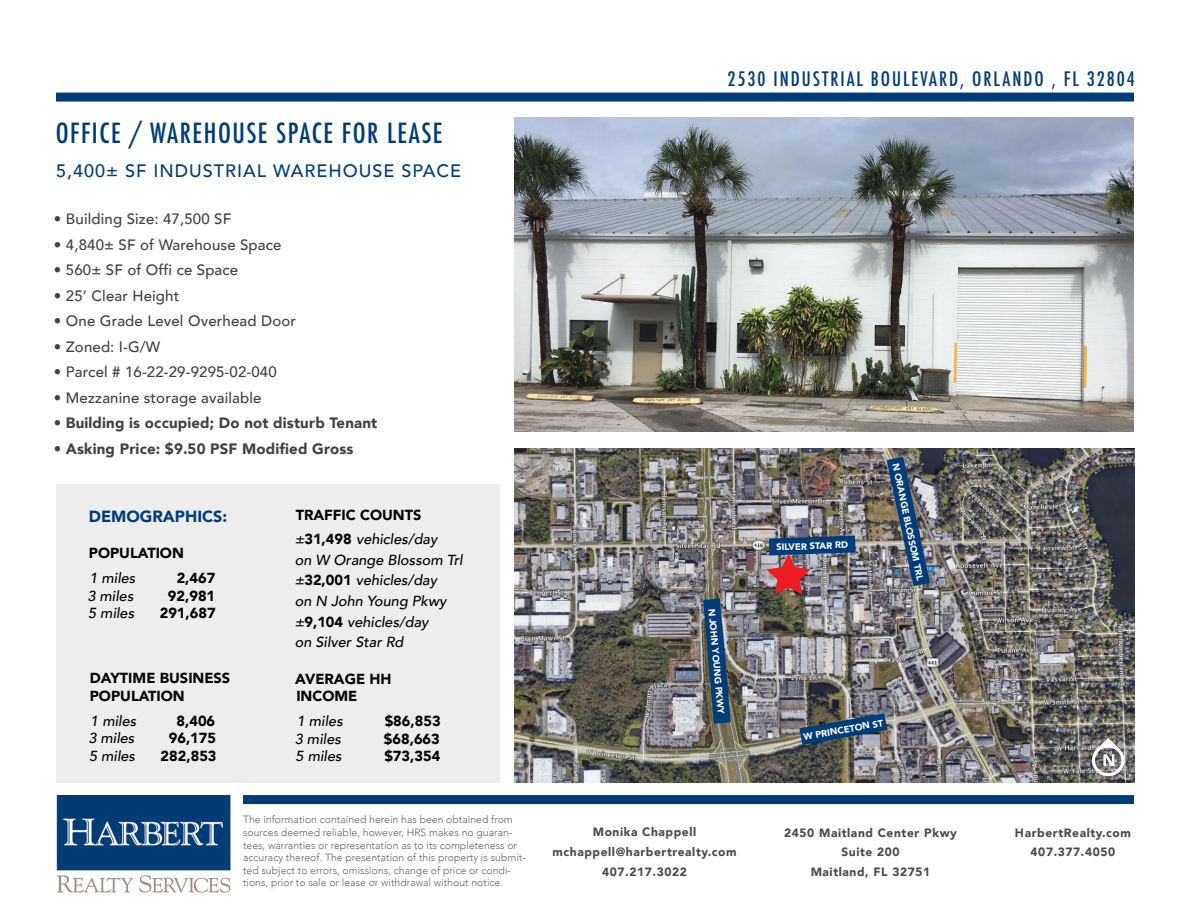
<style>
.page{position:relative;width:1188px;height:918px;background:#fff}
.page>*{position:absolute;margin:0;border:0;box-sizing:border-box;transform-origin:0 0}
.t1{font:500 condensed 27px "Futura";letter-spacing:.055em;color:#003d78}
.t2{font:500 condensed 19.5px "Futura";letter-spacing:.1em;color:#003d78}
.t3{font:500 18px "Avenir";letter-spacing:.055em;color:#003d78}
.t4{font:900 16.2px "Avenir";color:#003d78}
.t5{font:500 15px "Avenir";letter-spacing:.01em;color:#414042}
.t6{font:900 15px "Avenir";letter-spacing:.01em;color:#414042}
.t7{font:italic 500 14.55px/20.7px "Avenir";color:#000}
.t8{font:900 14.55px/17.4px "Avenir";color:#000}
.t9{font:900 12px/19.6px "Avenir";letter-spacing:.05em;color:#4a4a4d;text-align:center}
.t10{font:300 10.5px/12.6px "Avenir";color:#6a6361}
.t11{font:900 9.3px "Avenir";color:#fff}
.s1{font-weight:500}
.s2{font-weight:500;font-style:italic}
.s3{font-weight:900;font-style:normal}
</style>
<div class="page">
<div style="left:243px;top:795px;width:891px;height:9px;background:#003d78"></div>
<img style="left:56px;top:795px;width:174px;height:98px">
<div style="left:56px;top:93px;width:1078px;height:9px;background:#003d78"></div>
<img style="left:514px;top:118px;width:620px;height:314px">
<div style="left:56px;top:484px;width:444px;height:299px;background:#ededee"></div>
<img style="left:514px;top:448px;width:621px;height:335px">
<svg style="left:1099px;top:738px;width:18px;height:8px"></svg>
<div style="left:1092px;top:744px;width:32px;height:32px;border:3px solid #fff;border-radius:50%"></div>
<svg style="left:1103px;top:754px;width:11px;height:12px"></svg>
<svg style="left:703px;top:599px;width:28px;height:125px;background:#315371"></svg>
<svg style="left:800px;top:713px;width:87px;height:32px;background:#385572"></svg>
<img style="left:887px;top:457px;width:43px;height:129px">
<img style="left:766px;top:536px;width:90px;height:59px">
<h1 class="t1" style="left:56px;top:116px;width:389px">OFFICE / WAREHOUSE SPACE FOR LEASE</h1>
<h3 class="t3" style="left:56px;top:156px;width:406px">5,400± SF INDUSTRIAL WAREHOUSE SPACE</h3>
<h3 class="t5" style="left:54px;top:206px;width:179px">• Building Size: 47,500 SF</h3>
<h3 class="t5" style="left:54px;top:232px;width:229px">• 4,840± SF of Warehouse Space</h3>
<h3 class="t5" style="left:54px;top:257px;width:186px">• 560± SF of Offi ce Space</h3>
<h3 class="t5" style="left:54px;top:283px;width:127px">• 25’ Clear Height</h3>
<h3 class="t5" style="left:54px;top:308px;width:244px">• One Grade Level Overhead Door</h3>
<h3 class="t5" style="left:54px;top:334px;width:108px">• Zoned: I-G/W</h3>
<h3 class="t5" style="left:54px;top:359px;width:224px">• Parcel # 16-22-29-9295-02-040</h3>
<h3 class="t5" style="left:54px;top:385px;width:209px">• Mezzanine storage available</h3>
<h3 class="t6" style="left:54px;top:410px;width:325px"><span class="s1">•</span> Building is occupied; Do not disturb Tenant</h3>
<h3 class="t6" style="left:54px;top:436px;width:301px"><span class="s1">•</span> Asking Price: $9.50 PSF Modified Gross</h3>
<h3 class="t4" style="left:89px;top:502px;width:140px">DEMOGRAPHICS:</h3>
<h3 class="t8" style="left:89px;top:544px;width:97px">POPULATION</h3>
<h3 class="t7" style="left:89px;top:568px;width:48px">1 miles</h3>
<h3 class="t8" style="left:177px;top:569px;width:40px">2,467</h3>
<h3 class="t7" style="left:87px;top:585px;width:48px">3 miles</h3>
<h3 class="t8" style="left:168px;top:586px;width:49px">92,981</h3>
<h3 class="t7" style="left:88px;top:603px;width:48px">5 miles</h3>
<h3 class="t8" style="left:160px;top:604px;width:57px">291,687</h3>
<h3 class="t8" style="left:90px;top:669px;width:142px">DAYTIME BUSINESS<br>POPULATION</h3>
<h3 class="t7" style="left:90px;top:711px;width:48px">1 miles</h3>
<h3 class="t8" style="left:177px;top:712px;width:40px">8,406</h3>
<h3 class="t7" style="left:88px;top:728px;width:48px">3 miles</h3>
<h3 class="t8" style="left:169px;top:729px;width:49px">96,175</h3>
<h3 class="t7" style="left:89px;top:745px;width:48px">5 miles</h3>
<h3 class="t8" style="left:161px;top:746px;width:57px">282,853</h3>
<h3 class="t8" style="left:295px;top:503px;width:144px;line-height:23.9px">TRAFFIC COUNTS <span class="s2">±</span>31,498 <span class="s2">vehicles/day</span></h3>
<h3 class="t7" style="left:295px;top:549px;width:170px">on W Orange Blossom Trl ±<span class="s3">32,001</span> vehicles/day<br>on N John Young Pkwy ±<span class="s3">9,104</span> vehicles/day<br>on Silver Star Rd</h3>
<h3 class="t8" style="left:295px;top:669px;width:98px">AVERAGE HH<br>INCOME</h3>
<h3 class="t7" style="left:297px;top:711px;width:48px">1 miles</h3>
<h3 class="t8" style="left:385px;top:712px;width:57px">$86,853</h3>
<h3 class="t7" style="left:295px;top:728px;width:48px">3 miles</h3>
<h3 class="t8" style="left:384px;top:729px;width:57px">$68,663</h3>
<h3 class="t7" style="left:296px;top:746px;width:48px">5 miles</h3>
<h3 class="t8" style="left:384px;top:747px;width:57px">$73,354</h3>
<p class="t10" style="left:243px;top:814px;width:284px">The information contained herein has been obtained from sources deemed reliable, however, HRS makes no guaran&shy;tees, warranties or representation as to its completeness or accuracy thereof. The presentation of this property is submit&shy;ted subject to errors, omissions, change of price or condi&shy;tions, prior to sale or lease or withdrawal without notice.</p>
<h2 class="t2" style="left:728px;top:67px;width:409px">2530 INDUSTRIAL BOULEVARD, ORLANDO , FL 32804</h2>
<p class="t11" style="left:720px;top:608px;width:108px;rotate:85deg">N JOHN YOUNG PKWY</p>
<p class="t11" style="left:776px;top:539px;width:74px;rotate:-2deg">SILVER STAR RD</p>
<p class="t11" style="left:903px;top:461px;width:121px;rotate:78deg">N ORANGE BLOSSOM TRL</p>
<p class="t11" style="left:802px;top:729px;width:82px;rotate:-10deg">W PRINCETON ST</p>
<p class="t9" style="left:552px;top:822px;width:186px">Monika Chappell mchappell@harbertrealty.com<br>407.217.3022</p>
<p class="t9" style="left:1015px;top:822px;width:118px">HarbertRealty.com<br>407.377.4050</p>
<p class="t9" style="left:784px;top:822px;width:174px">2450 Maitland Center Pkwy<br>Suite 200<br>Maitland, FL 32751</p>
</div>
